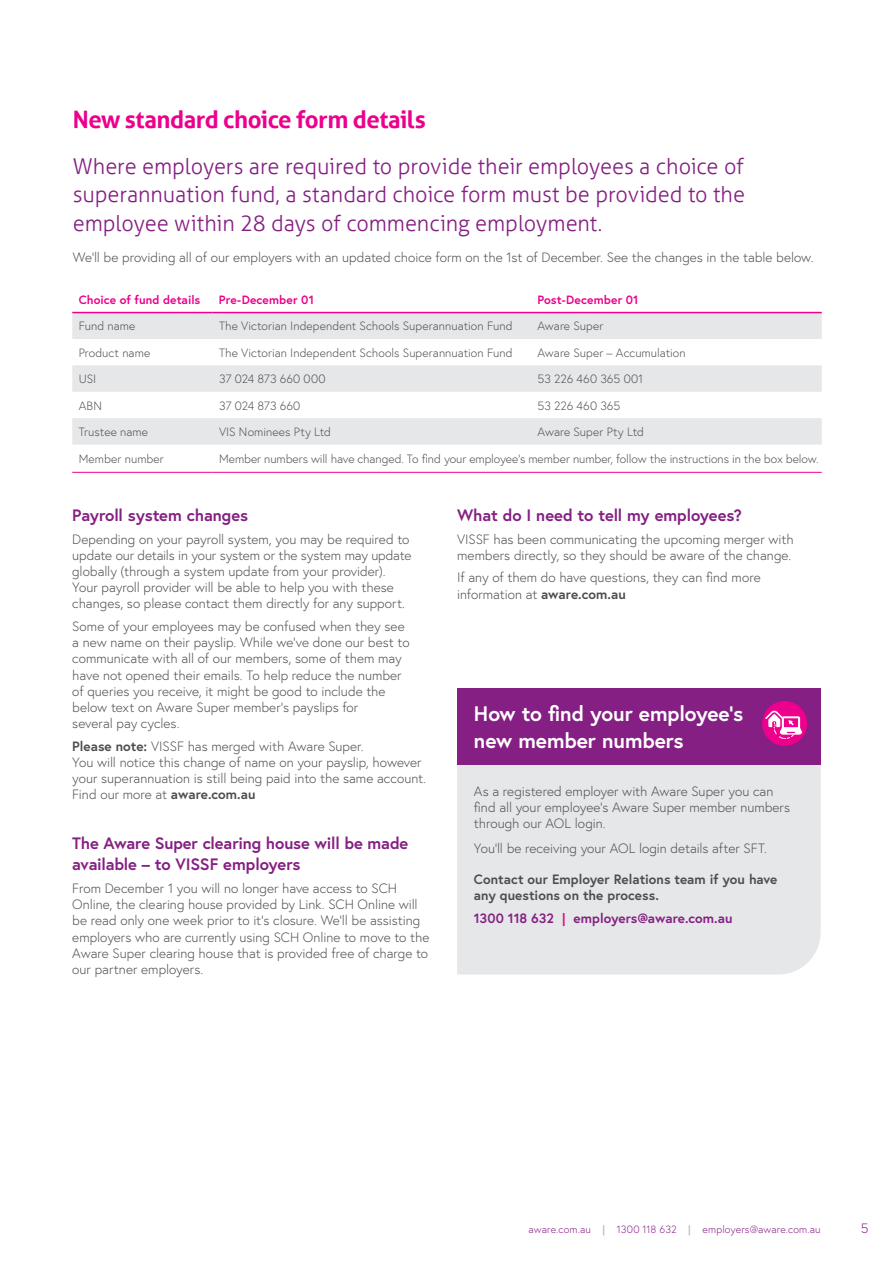
<style>
.page{position:relative;width:893px;height:1263px;background:#fff}
.page>*{position:absolute;margin:0;border:0;box-sizing:border-box;transform-origin:0 0}
.t1{font:700 24px "Aller";letter-spacing:-.02em;color:#ec008c}
.t2{font:300 21.75px/28.5px "Aller";letter-spacing:-.005em;color:#851f83;text-align:justify}
.t3{font:700 21px/27px "Europa";letter-spacing:-.005em;color:#fff}
.t4{font:700 16.5px/21px "Europa";letter-spacing:-.01em;color:#851f83}
.t5{font:300 13.5px/16.2px "Europa";color:#4d4d4f}
.t6{font:700 13.5px/16.2px "Europa";letter-spacing:.005em;color:#4d4d4f}
.t7{font:700 13.5px "Europa";color:#851f83}
.t8{font:300 13.5px "Europa";color:#851f83}
.t9{font:300 12px "Europa";letter-spacing:.005em;color:#4d4d4f}
.t10{font:700 12px "Europa";letter-spacing:.01em;color:#ec008c}
.t11{font:300 10.5px "Europa";letter-spacing:.01em;color:#851f83}
.s1{font-weight:700}
.s2{color:#ec008c}
.s3{font-weight:700;color:#bcbec0}
</style>
<div class="page">
<svg style="left:72px;top:313px;width:750px;height:132px;fill:#e6e7e8"></svg>
<hr style="left:213px;top:472px;width:318px;height:1px;background:#ec008c">
<hr style="left:531px;top:472px;width:291px;height:1px;background:#ec008c">
<hr style="left:72px;top:312px;width:141px;height:1px;background:#ec008c">
<hr style="left:213px;top:312px;width:318px;height:1px;background:#ec008c">
<hr style="left:531px;top:312px;width:291px;height:1px;background:#ec008c">
<hr style="left:72px;top:472px;width:141px;height:1px;background:#ec008c">
<div style="left:457px;top:765px;width:364px;height:209px;background:#e6e7e8"></div>
<div style="left:457px;top:689px;width:364px;height:76px;background:#851f83"></div>
<div style="left:762px;top:701px;width:45px;height:45px;background:#ec008c;border-radius:50%"></div>
<svg style="left:765px;top:711px;width:37px;height:28px"></svg>
<h1 class="t1" style="left:73px;top:105px;width:354px">New standard choice form details</h1>
<h2 class="t2" style="left:73px;top:152px;width:674px">Where employers are required to provide their employees a choice of superannuation fund, a standard choice form must be provided to the employee within 28 days of commencing employment.</h2>
<p class="t5" style="left:73px;top:249px;width:742px">We’ll be providing all of our employers with an updated choice form on the 1st of December. See the changes in the table below.</p>
<p class="t10" style="left:79px;top:292px;width:123px">Choice of fund details</p>
<p class="t10" style="left:219px;top:292px;width:96px">Pre-December 01</p>
<p class="t10" style="left:537px;top:292px;width:103px">Post-December 01</p>
<p class="t9" style="left:79px;top:319px;width:58px">Fund name</p>
<p class="t9" style="left:219px;top:319px;width:295px">The Victorian Independent Schools Superannuation Fund</p>
<p class="t9" style="left:537px;top:319px;width:67px">Aware Super</p>
<p class="t9" style="left:79px;top:345px;width:73px">Product name</p>
<p class="t9" style="left:219px;top:345px;width:295px">The Victorian Independent Schools Superannuation Fund</p>
<p class="t9" style="left:537px;top:345px;width:150px">Aware Super – Accumulation</p>
<p class="t9" style="left:79px;top:372px;width:19px">USI</p>
<p class="t9" style="left:219px;top:372px;width:108px">37 024 873 660 000</p>
<p class="t9" style="left:537px;top:372px;width:107px">53 226 460 365 001</p>
<p class="t9" style="left:79px;top:398px;width:25px">ABN</p>
<p class="t9" style="left:219px;top:398px;width:83px">37 024 873 660</p>
<p class="t9" style="left:537px;top:398px;width:84px">53 226 460 365</p>
<p class="t9" style="left:79px;top:424px;width:71px">Trustee name</p>
<p class="t9" style="left:219px;top:424px;width:114px">VIS Nominees Pty Ltd</p>
<p class="t9" style="left:537px;top:424px;width:108px">Aware Super Pty Ltd</p>
<p class="t9" style="left:79px;top:451px;width:87px">Member number</p>
<p class="t9" style="left:219px;top:451px;width:601px">Member numbers will have changed. To find your employee’s member number, follow the instructions in the box below.</p>
<p class="t4" style="left:72px;top:504px;width:177px">Payroll system changes</p>
<p class="t5" style="left:72px;top:531px;width:341px">Depending on your payroll system, you may be required to update our details in your system or the system may update globally (through a system update from your provider).<br>Your payroll provider will be able to help you with these changes, so please contact them directly for any support.</p>
<p class="t5" style="left:72px;top:618px;width:339px">Some of your employees may be confused when they see a new name on their payslip. While we’ve done our best to communicate with all of our members, some of them may have not opened their emails. To help reduce the number of queries you receive, it might be good to include the below text on Aware Super member’s payslips for<br>several pay cycles.</p>
<p class="t5" style="left:72px;top:738px;width:355px"><span class="s1">Please note:</span> VISSF has merged with Aware Super.<br>You will notice this change of name on your payslip, however your superannuation is still being paid into the same account.<br>Find our more at <span class="s1">aware.com.au</span></p>
<p class="t4" style="left:72px;top:833px;width:338px">The Aware Super clearing house will be made available – to VISSF employers</p>
<p class="t5" style="left:72px;top:880px;width:359px">From December 1 you will no longer have access to SCH Online, the clearing house provided by Link. SCH Online will be read only one week prior to it’s closure. We’ll be assisting employers who are currently using SCH Online to move to the Aware Super clearing house that is provided free of charge to our partner employers.</p>
<p class="t4" style="left:457px;top:504px;width:286px">What do I need to tell my employees?</p>
<p class="t5" style="left:457px;top:531px;width:338px">VISSF has been communicating the upcoming merger with members directly, so they should be aware of the change.</p>
<p class="t5" style="left:457px;top:569px;width:305px">If any of them do have questions, they can find more information at <span class="s1">aware.com.au</span></p>
<h3 class="t3" style="left:474px;top:699px;width:271px">How to find your employee’s new member numbers</h3>
<p class="t5" style="left:474px;top:783px;width:318px">As a registered employer with Aware Super you can find all your employee’s Aware Super member numbers through our AOL login.</p>
<p class="t5" style="left:474px;top:840px;width:295px">You’ll be receiving your AOL login details after SFT.</p>
<p class="t6" style="left:474px;top:871px;width:305px">Contact our Employer Relations team if you have any questions on the process.</p>
<p class="t7" style="left:474px;top:909px;width:260px">1300 118 632 <span class="s2">|</span> employers@aware.com.au</p>
<p class="t11" style="left:528px;top:1223px;width:294px">aware.com.au <span class="s3">|</span> 1300 118 632 <span class="s3">|</span> employers@aware.com.au</p>
<p class="t8" style="left:861px;top:1220px;width:9px">5</p>
</div>
